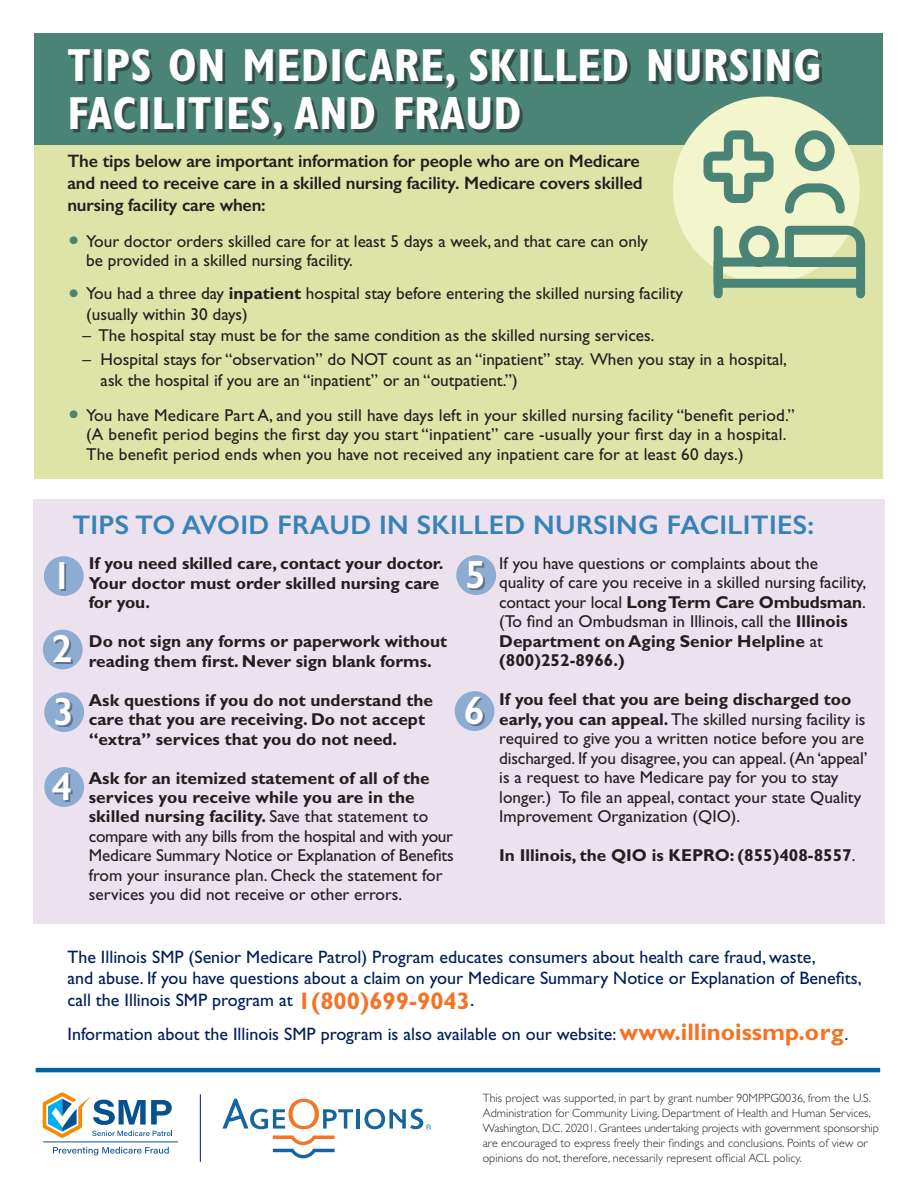
<style>
.page{position:relative;width:918px;height:1188px;background:#fff}
.page>*{position:absolute;margin:0;border:0;box-sizing:border-box;transform-origin:0 0}
.t1{font:700 condensed 46.5px/48px "Gill Sans Std";letter-spacing:.01em;color:#fff}
.t2{font:600 39.3px "Gill Sans";color:#fff}
.t3{font:600 27px "Gill Sans";letter-spacing:.01em;color:#3883b5}
.t4{font:18px/21.8px "Gill Sans Std";color:#001e59}
.t5{font:600 18px/21.6px "Gill Sans";letter-spacing:-.01em;color:#231f20}
.t6{font:17.25px/19.5px "Gill Sans Std";color:#231f20}
.t7{font:700 17.25px/19.5px "Gill Sans Std";color:#231f20}
.t8{font:300 12px/15px "Gill Sans Std";letter-spacing:.005em;color:#231f20}
.s1{font-size:31.5px;color:#4a8476}
.s2{font-weight:700}
.s3{font-weight:400}
.s4{font-weight:700;font-size:24px;color:#f47325}
.s5{font-size:19.5px}
</style>
<div class="page">
<div style="left:34px;top:120px;width:848px;height:359px;background:#dee4a7"></div>
<div style="left:34px;top:33px;width:848px;height:112px;background:#4a8476"></div>
<div style="left:71px;top:52px;width:751px;height:87px;background:#231f20;opacity:.54"></div>
<svg style="left:53px;top:1147px;width:116px;height:9px"></svg>
<hr style="left:43px;top:1142px;width:135px;height:1px;background:#065190">
<svg style="left:42px;top:1092px;width:130px;height:46px"></svg>
<hr style="left:357px;top:1109px;width:3px;height:20px;background:#15659e">
<svg style="left:365px;top:1109px;width:66px;height:21px"></svg>
<svg style="left:222px;top:1099px;width:131px;height:30px"></svg>
<svg style="left:273px;top:1135px;width:62px;height:23px"></svg>
<hr style="left:200px;top:1095px;width:1px;height:66px;background:#001e59">
<hr style="left:36px;top:1068px;width:844px;height:4px;background:#00649e">
<div style="left:673px;top:97px;width:187px;height:187px;background:#f3f5cd;border-radius:50%"></div>
<div style="left:33px;top:500px;width:852px;height:424px;background:#ece1ef"></div>
<div style="left:43px;top:630px;width:40px;height:39px;background:#8cadd1;border-radius:50%"></div>
<div style="left:55px;top:637px;width:18px;height:27px;background:#231f20;opacity:.41"></div>
<svg style="left:699px;top:126px;width:167px;height:173px"></svg>
<div style="left:44px;top:692px;width:40px;height:40px;background:#8cadd1;border-radius:50%"></div>
<div style="left:58px;top:699px;width:15px;height:28px;background:#231f20;opacity:.41"></div>
<div style="left:44px;top:556px;width:40px;height:40px;background:#8cadd1;border-radius:50%"></div>
<div style="left:61px;top:564px;width:5px;height:27px;background:#617388"></div>
<div style="left:44px;top:767px;width:40px;height:40px;background:#8cadd1;border-radius:50%"></div>
<div style="left:54px;top:774px;width:19px;height:28px;background:#231f20;opacity:.41"></div>
<div style="left:456px;top:555px;width:40px;height:40px;background:#8cadd1;border-radius:50%"></div>
<div style="left:470px;top:563px;width:15px;height:27px;background:#231f20;opacity:.41"></div>
<div style="left:455px;top:691px;width:39px;height:40px;background:#8cadd1;border-radius:50%"></div>
<div style="left:467px;top:698px;width:18px;height:28px;background:#231f20;opacity:.41"></div>
<h1 class="t1" style="left:68px;top:41px;width:755px">TIPS ON MEDICARE, SKILLED NURSING<br>FACILITIES, AND FRAUD</h1>
<p class="t5" style="left:67px;top:150px;width:577px">The tips below are important information for people who are on Medicare and need to receive care in a skilled nursing facility. Medicare covers skilled nursing facility care when:</p>
<p class="t6" style="left:86px;top:231px;width:564px;text-indent:-18px"><span class="s1">•</span> Your doctor orders skilled care for at least 5 days a week, and that care can only be provided in a skilled nursing facility.</p>
<p class="t6" style="left:86px;top:283px;width:598px;line-height:21px;text-indent:-18px"><span class="s1">•</span> You had a three day <span class="s2">inpatient</span> hospital stay before entering the skilled nursing facility (usually within 30 days)</p>
<p class="t6" style="left:82px;top:326px;width:574px">– The hospital stay must be for the same condition as the skilled nursing services.</p>
<p class="t6" style="left:101px;top:349px;width:688px;line-height:21px;text-indent:-18px">– Hospital stays for “observation” do NOT count as an “inpatient” stay. When you stay in a hospital, ask the hospital if you are an “inpatient” or an “outpatient.”)</p>
<p class="t6" style="left:86px;top:405px;width:710px;text-indent:-18px"><span class="s1">•</span> You have Medicare Part A, and you still have days left in your skilled nursing facility “benefit period.” (A benefit period begins the first day you start “inpatient” care -usually your first day in a hospital.<br>The benefit period ends when you have not received any inpatient care for at least 60 days.)</p>
<h3 class="t3" style="left:72px;top:508px;width:743px">TIPS TO AVOID FRAUD IN SKILLED NURSING FACILITIES:</h3>
<h2 class="t2" style="left:51px;top:552px;width:22px">1</h2>
<h2 class="t2" style="left:52px;top:625px;width:22px">2</h2>
<h2 class="t2" style="left:53px;top:688px;width:22px">3</h2>
<h2 class="t2" style="left:52px;top:763px;width:22px">4</h2>
<p class="t7" style="left:89px;top:553px;width:356px">If you need skilled care, contact your doctor.<br>Your doctor must order skilled nursing care for you.</p>
<p class="t7" style="left:89px;top:631px;width:360px">Do not sign any forms or paperwork without reading them first. Never sign blank forms.</p>
<p class="t7" style="left:89px;top:690px;width:346px">Ask questions if you do not understand the care that you are receiving. Do not accept “extra” services that you do not need.</p>
<p class="t6" style="left:89px;top:768px;width:366px"><span class="s2">Ask for an itemized statement of all of the services you receive while you are in the skilled nursing facility.</span> Save that statement to compare with any bills from the hospital and with your Medicare Summary Notice or Explanation of Benefits from your insurance plan. Check the statement for services you did not receive or other errors.</p>
<h2 class="t2" style="left:465px;top:551px;width:22px">5</h2>
<h2 class="t2" style="left:464px;top:687px;width:22px">6</h2>
<p class="t6" style="left:499px;top:554px;width:368px">If you have questions or complaints about the quality of care you receive in a skilled nursing facility, contact your local <span class="s2">Long Term Care Ombudsman</span>. (To find an Ombudsman in Illinois, call the <span class="s2">Illinois Department on Aging Senior Helpline</span> at <span class="s2">(800)252-8966.)</span></p>
<p class="t6" style="left:499px;top:690px;width:370px"><span class="s2">If you feel that you are being discharged too early, you can appeal.</span> The skilled nursing facility is required to give you a written notice before you are discharged. If you disagree, you can appeal. (An ‘appeal’ is a request to have Medicare pay for you to stay longer.) To file an appeal, contact your state Quality Improvement Organization (QIO).</p>
<p class="t7" style="left:499px;top:846px;width:358px">In Illinois, the QIO is KEPRO: (855)408-8557<span class="s3">.</span></p>
<p class="t4" style="left:68px;top:946px;width:796px">The Illinois SMP (Senior Medicare Patrol) Program educates consumers about health care fraud, waste,<br>and abuse. If you have questions about a claim on your Medicare Summary Notice or Explanation of Benefits, call the Illinois SMP program at <span class="s4">1(800)699-9043</span><span class="s5">.</span></p>
<p class="t4" style="left:68px;top:1023px;width:782px">Information about the Illinois SMP program is also available on our website: <span class="s4">www.illinoissmp.org</span>.</p>
<p class="t8" style="left:483px;top:1090px;width:398px">This project was supported, in part by grant number 90MPPG0036, from the U.S.<br>Administration for Community Living, Department of Health and Human Services, Washington, D.C. 20201. Grantees undertaking projects with government sponsorship are encouraged to express freely their findings and conclusions. Points of view or opinions do not, therefore, necessarily represent official ACL policy.</p>
</div>
